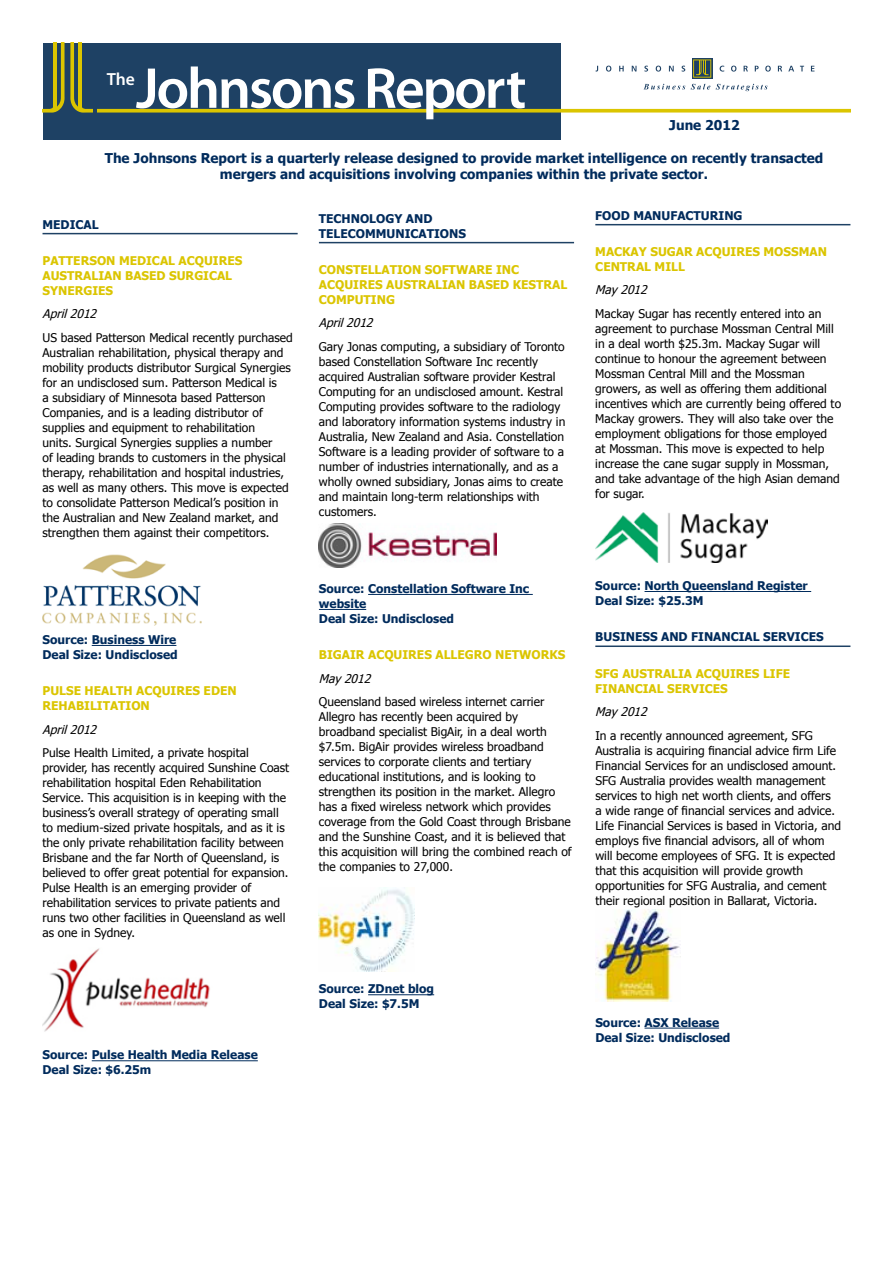
<style>
.page{position:relative;width:893px;height:1263px;background:#fff}
.page>*{position:absolute;margin:0;border:0;box-sizing:border-box;transform-origin:0 0}
.t1{font:600 58.2px "Myriad Pro";letter-spacing:-.04em;color:#fff}
.t2{font:600 17.55px "Myriad Pro";color:#fff}
.t3{font:700 13.5px/16.5px "Tahoma";color:#002b5c;text-align:center}
.t4{font:12px/15px "Tahoma";color:#000}
.t5{font:700 12px/15px "Tahoma";color:#002b5c}
.t6{font:700 12px/15px "Tahoma";color:#dbc500}
.t7{font:italic 12px "Tahoma";color:#000}
.t8{font:600 11.25px "Myriad Pro";color:#002b5c}
</style>
<div class="page">
<div style="left:43px;top:43px;width:517px;height:96px;background:#1e4164"></div>
<svg style="left:70px;top:43px;width:780px;height:70px"></svg>
<svg style="left:43px;top:43px;width:22px;height:70px"></svg>
<svg style="left:80px;top:103px;width:6px;height:8px"></svg>
<svg style="left:94px;top:106px;width:3px;height:7px"></svg>
<hr style="left:43px;top:233px;width:255px;height:1px;background:#1e4164">
<hr style="left:92px;top:645px;width:84px;height:1px;background:#002b5c">
<hr style="left:92px;top:1060px;width:166px;height:1px;background:#002b5c">
<img style="left:43px;top:554px;width:158px;height:72px">
<img style="left:43px;top:948px;width:167px;height:84px">
<hr style="left:319px;top:242px;width:255px;height:1px;background:#1e4164">
<hr style="left:368px;top:594px;width:165px;height:1px;background:#002b5c">
<hr style="left:319px;top:609px;width:47px;height:1px;background:#002b5c">
<hr style="left:368px;top:994px;width:66px;height:1px;background:#002b5c">
<img style="left:319px;top:524px;width:177px;height:44px">
<img style="left:319px;top:887px;width:95px;height:85px">
<hr style="left:595px;top:224px;width:255px;height:1px;background:#1e4164">
<hr style="left:644px;top:591px;width:167px;height:1px;background:#002b5c">
<hr style="left:595px;top:645px;width:255px;height:2px;background:#1e4164">
<hr style="left:644px;top:1028px;width:75px;height:1px;background:#002b5c">
<img style="left:595px;top:512px;width:173px;height:50px">
<img style="left:595px;top:910px;width:86px;height:91px">
<h2 class="t2" style="left:107px;top:67px;width:30px">The</h2>
<h1 class="t1" style="left:136px;top:51px;width:392px">Johnsons Report</h1>
<p class="t8" style="left:674px;top:117px;width:59px">March 2012</p>
<p class="t3" style="left:105px;top:149px;width:720px">The Johnsons Report is a quarterly release designed to provide market intelligence on recently transacted mergers and acquisitions involving companies within the private sector.</p>
<p class="t3" style="left:669px;top:116px;width:72px">June 2012</p>
<p class="t5" style="left:43px;top:216px;width:58px">MEDICAL</p>
<p class="t6" style="left:43px;top:252px;width:201px">PATTERSON MEDICAL ACQUIRES<br>AUSTRALIAN BASED SURGICAL<br>SYNERGIES</p>
<p class="t7" style="left:43px;top:306px;width:59px">April2012</p>
<p class="t4" style="left:43px;top:329px;width:252px">US based Patterson Medical recently purchased Australian rehabilitation, physical therapy and mobility products distributor Surgical Synergies for an undisclosed sum. Patterson Medical is<br>a subsidiary of Minnesota based Patterson Companies, and is a leading distributor of supplies and equipment to rehabilitation<br>units. Surgical Synergies supplies a number<br>of leading brands to customers in the physical therapy, rehabilitation and hospital industries, as well as many others. This move is expected to consolidate Patterson Medical’s position in the Australian and New Zealand market, and strengthen them against their competitors.</p>
<p class="t5" style="left:43px;top:631px;width:137px">Source: Business Wire<br>Deal Size: Undisclosed</p>
<p class="t6" style="left:43px;top:683px;width:196px">PULSE HEALTH ACQUIRES EDEN<br>REHABILITATION</p>
<p class="t7" style="left:43px;top:721px;width:59px">April2012</p>
<p class="t4" style="left:43px;top:745px;width:248px">Pulse Health Limited, a private hospital provider, has recently acquired Sunshine Coast rehabilitation hospital Eden Rehabilitation Service. This acquisition is in keeping with the business’s overall strategy of operating small to medium-sized private hospitals, and as it is the only private rehabilitation facility between Brisbane and the far North of Queensland, is believed to offer great potential for expansion.<br>Pulse Health is an emerging provider of rehabilitation services to private patients and runs two other facilities in Queensland as well as one in Sydney.</p>
<p class="t5" style="left:43px;top:1047px;width:217px">Source: Pulse Health Media Release<br>Deal Size: $6.25m</p>
<p class="t5" style="left:319px;top:210px;width:149px">TECHNOLOGY AND<br>TELECOMMUNICATIONS</p>
<p class="t6" style="left:319px;top:261px;width:250px">CONSTELLATION SOFTWARE INC<br>ACQUIRES AUSTRALIAN BASED KESTRAL<br>COMPUTING</p>
<p class="t7" style="left:319px;top:315px;width:59px">April2012</p>
<p class="t4" style="left:319px;top:338px;width:248px">Gary Jonas computing, a subsidiary of Toronto based Constellation Software Inc recently acquired Australian software provider Kestral Computing for an undisclosed amount. Kestral Computing provides software to the radiology and laboratory information systems industry in Australia, New Zealand and Asia. Constellation Software is a leading provider of software to a number of industries internationally, and as a wholly owned subsidiary, Jonas aims to create and maintain long-term relationships with customers.</p>
<p class="t5" style="left:595px;top:207px;width:149px">FOOD MANUFACTURING</p>
<p class="t6" style="left:595px;top:243px;width:233px">MACKAY SUGAR ACQUIRES MOSSMAN<br>CENTRAL MILL</p>
<p class="t7" style="left:595px;top:282px;width:57px">May 2012</p>
<p class="t4" style="left:595px;top:306px;width:247px">Mackay Sugar has recently entered into an agreement to purchase Mossman Central Mill in a deal worth $25.3m. Mackay Sugar will continue to honour the agreement between Mossman Central Mill and the Mossman growers, as well as offering them additional incentives which are currently being offered to Mackay growers. They will also take over the employment obligations for those employed<br>at Mossman. This move is expected to help increase the cane sugar supply in Mossman, and take advantage of the high Asian demand for sugar.</p>
<p class="t5" style="left:319px;top:580px;width:212px">Source: Constellation Software Inc website<br>Deal Size: Undisclosed</p>
<p class="t6" style="left:319px;top:647px;width:248px">BIGAIR ACQUIRES ALLEGRO NETWORKS</p>
<p class="t7" style="left:319px;top:670px;width:57px">May 2012</p>
<p class="t4" style="left:319px;top:694px;width:254px">Queensland based wireless internet carrier Allegro has recently been acquired by broadband specialist BigAir, in a deal worth $7.5m. BigAir provides wireless broadband services to corporate clients and tertiary educational institutions, and is looking to strengthen its position in the market. Allegro has a fixed wireless network which provides coverage from the Gold Coast through Brisbane and the Sunshine Coast, and it is believed that this acquisition will bring the combined reach of the companies to 27,000.</p>
<p class="t5" style="left:595px;top:577px;width:214px">Source: North Queensland Register<br>Deal Size: $25.3M</p>
<p class="t5" style="left:595px;top:629px;width:230px">BUSINESS AND FINANCIAL SERVICES</p>
<p class="t6" style="left:595px;top:665px;width:196px">SFG AUSTRALIA ACQUIRES LIFE<br>FINANCIAL SERVICES</p>
<p class="t7" style="left:595px;top:704px;width:57px">May 2012</p>
<p class="t4" style="left:595px;top:727px;width:247px">In a recently announced agreement, SFG Australia is acquiring financial advice firm Life Financial Services for an undisclosed amount.<br>SFG Australia provides wealth management services to high net worth clients, and offers<br>a wide range of financial services and advice.<br>Life Financial Services is based in Victoria, and employs five financial advisors, all of whom will become employees of SFG. It is expected that this acquisition will provide growth opportunities for SFG Australia, and cement their regional position in Ballarat, Victoria.</p>
<p class="t5" style="left:319px;top:981px;width:117px">Source: ZDnet blog<br>Deal Size: $7.5M</p>
<p class="t5" style="left:595px;top:1014px;width:137px">Source: ASX Release<br>Deal Size: Undisclosed</p>
</div>
